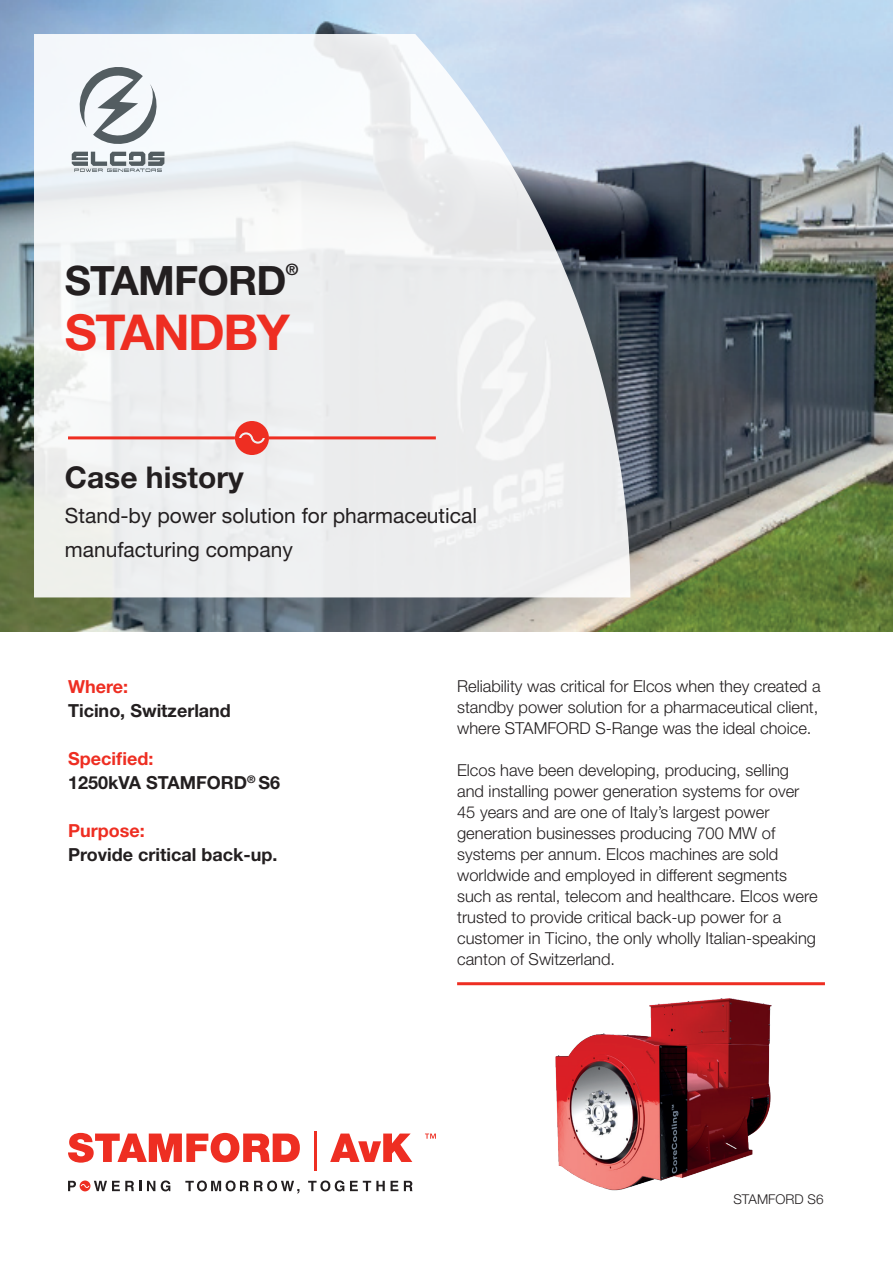
<style>
.page{position:relative;width:893px;height:1263px;background:#fff}
.page>*{position:absolute;margin:0;border:0;box-sizing:border-box;transform-origin:0 0}
.t1{font:700 49.5px "Helvetica Neue LT Std";letter-spacing:-.03em;color:#ee2e22}
.t2{font:700 40.5px "Helvetica Neue LT Std";letter-spacing:-.02em;color:#231f20}
.t3{font:700 30px "Helvetica Neue LT Std";color:#231f20}
.t4{font:21px/34.5px "Helvetica Neue LT Std";color:#231f20}
.t5{font:700 18px/24px "Helvetica Neue LT Std";color:#231f20}
.t6{font:700 18px "Helvetica Neue LT Std";color:#ee2e22}
.t7{font:300 16.5px/21px "Helvetica Neue LT Std";color:#231f20}
.t8{font:700 15.75px "Helvetica Neue LT Std";color:#231f20}
.t9{font:300 13.5px "Helvetica Neue LT Std";color:#231f20}
.s1{color:#ee2e22}
</style>
<div class="page">
<img style="left:0;top:0;width:893px;height:631px">
<svg style="left:34px;top:34px;width:596px;height:563px;fill:#ecedef"></svg>
<img style="left:555px;top:998px;width:217px;height:193px">
<hr style="left:457px;top:982px;width:368px;height:3px;background:#ee2e22">
<svg style="left:68px;top:1133px;width:232px;height:30px"></svg>
<hr style="left:314px;top:1131px;width:2px;height:39px;background:#ee2e22">
<svg style="left:330px;top:1133px;width:82px;height:29px"></svg>
<svg style="left:147px;top:1181px;width:8px;height:10px"></svg>
<svg style="left:161px;top:1180px;width:9px;height:11px"></svg>
<svg style="left:308px;top:1180px;width:36px;height:11px"></svg>
<svg style="left:350px;top:1181px;width:35px;height:10px"></svg>
<svg style="left:391px;top:1181px;width:7px;height:10px"></svg>
<svg style="left:404px;top:1181px;width:8px;height:10px"></svg>
<svg style="left:185px;top:1180px;width:114px;height:13px"></svg>
<svg style="left:68px;top:1180px;width:73px;height:11px"></svg>
<svg style="left:425px;top:1133px;width:11px;height:6px"></svg>
<hr style="left:269px;top:436px;width:167px;height:3px;background:#ee2e22">
<hr style="left:68px;top:436px;width:167px;height:3px;background:#ee2e22">
<svg style="left:235px;top:421px;width:34px;height:34px"></svg>
<svg style="left:72px;top:64px;width:92px;height:108px"></svg>
<h2 class="t2" style="left:65px;top:255px;width:223px">STAMFORD</h2>
<p class="t8" style="left:286px;top:260px;width:14px">®</p>
<h1 class="t1" style="left:65px;top:302px;width:226px">STANDBY</h1>
<h3 class="t3" style="left:65px;top:459px;width:180px">Case history</h3>
<p class="t4" style="left:65px;top:498px;width:414px">Stand-by power solution for pharmaceutical manufacturing company</p>
<p class="t6" style="left:68px;top:676px;width:62px">Where:</p>
<p class="t5" style="left:68px;top:698px;width:164px">Ticino, Switzerland</p>
<p class="t5" style="left:68px;top:746px;width:214px"><span class="s1">Specified:<br></span>1250kVA STAMFORD<sup>®</sup> S6</p>
<p class="t6" style="left:68px;top:820px;width:78px">Purpose:</p>
<p class="t5" style="left:68px;top:842px;width:211px">Provide critical back-up.</p>
<p class="t7" style="left:457px;top:675px;width:365px">Reliability was critical for Elcos when they created a standby power solution for a pharmaceutical client, where STAMFORD S-Range was the ideal choice.</p>
<p class="t7" style="left:457px;top:759px;width:362px">Elcos have been developing, producing, selling and installing power generation systems for over 45 years and are one of Italy’s largest power generation businesses producing 700 MW of systems per annum. Elcos machines are sold worldwide and employed in different segments such as rental, telecom and healthcare. Elcos were trusted to provide critical back-up power for a customer in Ticino, the only wholly Italian-speaking canton of Switzerland.</p>
<p class="t9" style="left:733px;top:1191px;width:92px">STAMFORD S6</p>
</div>
